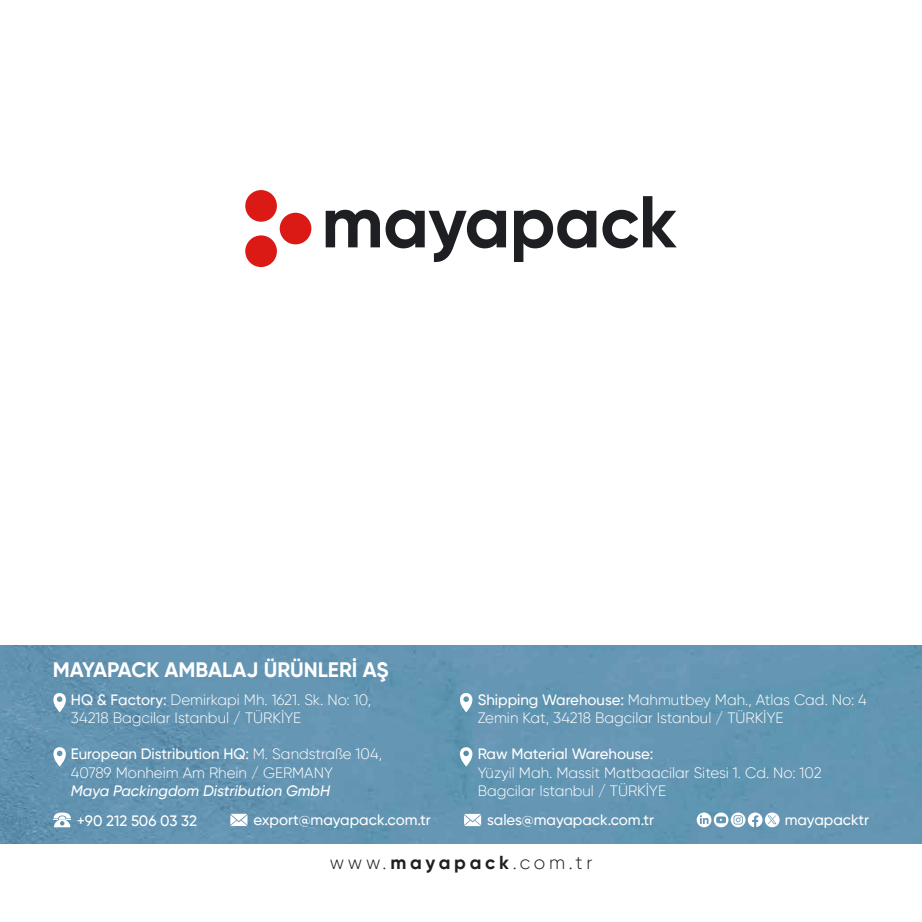
<style>
.page{position:relative;width:922px;height:922px;background:#fff}
.page>*{position:absolute;margin:0;border:0;box-sizing:border-box;transform-origin:0 0}
.t1{font:700 20.88px "Gilroy";color:#fff}
.t2{font:300 18.75px "Gilroy";letter-spacing:.2em;color:#1d1f23}
.t3{font:300 15px/18px "Gilroy";color:#fff}
.t4{font:500 15px "Gilroy";color:#fff}
.t5{font:italic 500 15px "Gilroy";color:#fff}
.s1{font-weight:500}
.s2{font-weight:700}
</style>
<div class="page">
<div style="left:0;top:645px;width:921px;height:198px;background:#6496b3"></div>
<svg style="left:325px;top:210px;width:181px;height:52px"></svg>
<svg style="left:514px;top:210px;width:82px;height:52px"></svg>
<svg style="left:602px;top:196px;width:74px;height:52px"></svg>
<div style="left:245px;top:235px;width:32px;height:32px;background:#db1a16;border-radius:50%"></div>
<div style="left:245px;top:190px;width:32px;height:32px;background:#db1a16;border-radius:50%"></div>
<div style="left:279px;top:213px;width:32px;height:31px;background:#db1a16;border-radius:50%"></div>
<svg style="left:53px;top:692px;width:13px;height:20px"></svg>
<svg style="left:460px;top:692px;width:12px;height:20px"></svg>
<svg style="left:53px;top:747px;width:13px;height:19px"></svg>
<svg style="left:460px;top:747px;width:12px;height:19px"></svg>
<svg style="left:230px;top:813px;width:17px;height:12px"></svg>
<svg style="left:464px;top:813px;width:17px;height:12px"></svg>
<svg style="left:52px;top:812px;width:20px;height:15px"></svg>
<svg style="left:696px;top:812px;width:83px;height:15px"></svg>
<h1 class="t1" style="left:53px;top:656px;width:337px">MAYAPACK AMBALAJ ÜRÜNLERİ AŞ</h1>
<p class="t3" style="left:71px;top:690px;width:302px"><span class="s1">HQ &amp; Factory:</span> Demirkapi Mh. 1621. Sk. No: 10,<br>34218 Bagcilar Istanbul / TÜRKİYE</p>
<p class="t3" style="left:71px;top:744px;width:312px"><span class="s1">European Distribution HQ:</span> M. Sandstraße 104,<br>40789 Monheim Am Rhein / GERMANY</p>
<p class="t5" style="left:71px;top:780px;width:261px">Maya Packingdom Distribution GmbH</p>
<p class="t3" style="left:477px;top:690px;width:390px"><span class="s1">Shipping Warehouse:</span> Mahmutbey Mah., Atlas Cad. No: 4<br>Zemin Kat, 34218 Bagcilar Istanbul / TÜRKİYE</p>
<p class="t4" style="left:477px;top:744px;width:177px">Raw Material Warehouse:</p>
<p class="t3" style="left:477px;top:762px;width:345px">Yüzyil Mah. Massit Matbaacilar Sitesi 1. Cd. No: 102<br>Bagcilar Istanbul / TÜRKİYE</p>
<p class="t4" style="left:77px;top:811px;width:122px">+90 212 506 03 32</p>
<p class="t4" style="left:253px;top:810px;width:179px">export@mayapack.com.tr</p>
<p class="t4" style="left:487px;top:810px;width:168px">sales@mayapack.com.tr</p>
<p class="t4" style="left:784px;top:810px;width:86px">mayapacktr</p>
<p class="t2" style="left:329px;top:850px;width:264px">www.<span class="s2">mayapack</span>.com.tr</p>
</div>
